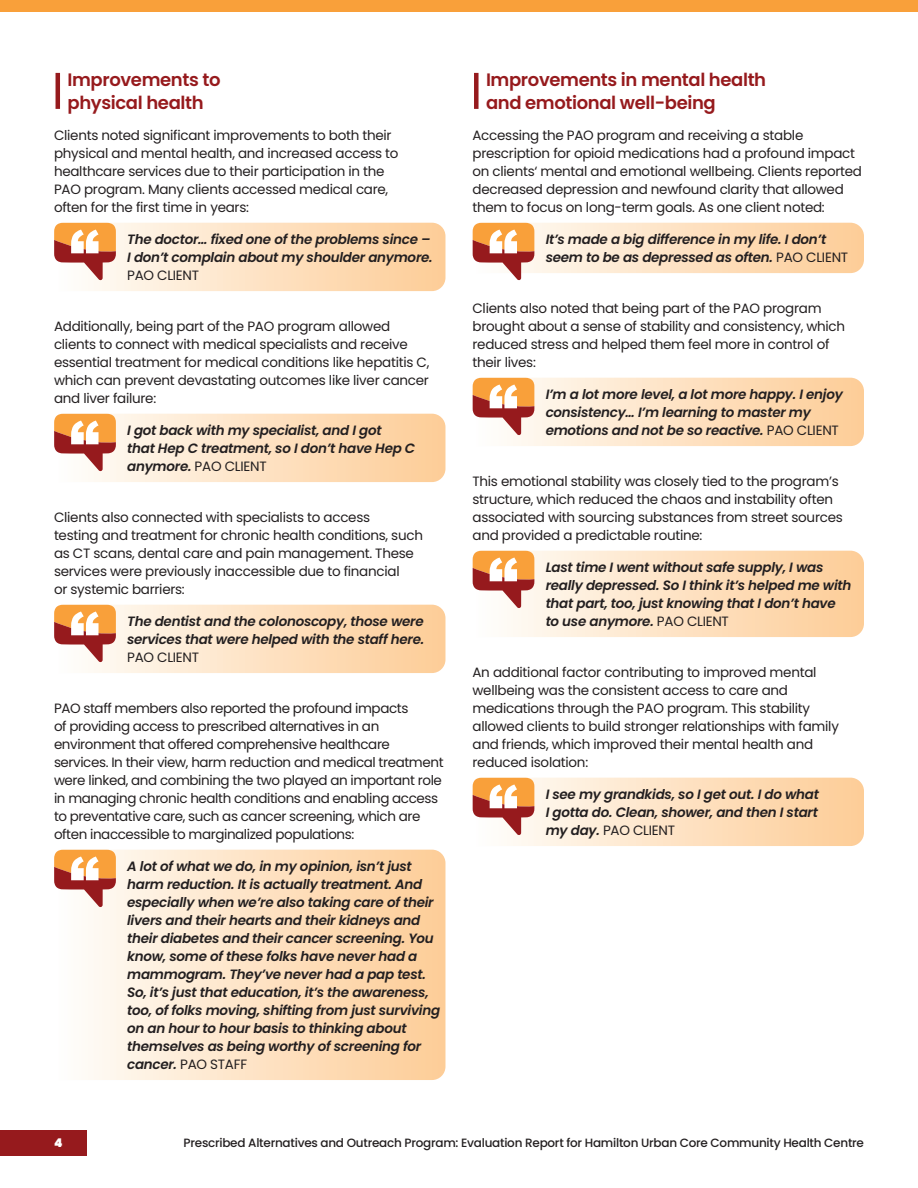
<style>
.page{position:relative;width:918px;height:1188px;background:#fff}
.page>*{position:absolute;margin:0;border:0;box-sizing:border-box;transform-origin:0 0}
.t1{font:600 18px/22.5px "Poppins";letter-spacing:-.02em;color:#961a1d}
.t2{font:13.5px/18px "Poppins";letter-spacing:-.02em;color:#231f20}
.t3{font:italic 600 13.5px/18px "Poppins";letter-spacing:-.02em;color:#231f20}
.t4{font:500 12px "Poppins";letter-spacing:-.02em;color:#231f20}
.t5{font:900 12px "Poppins";color:#fff}
.s1{font-weight:400;font-style:normal}
</style>
<div class="page">
<div style="left:0;top:0;width:918px;height:12px;background:#f9a03a"></div>
<div style="left:0;top:1130px;width:86px;height:25px;background:#961a1d"></div>
<hr style="left:56px;top:73px;width:4px;height:36px;background:#961a1d">
<svg style="left:88px;top:850px;width:358px;height:230px"></svg>
<svg style="left:54px;top:223px;width:392px;height:68px"></svg>
<svg style="left:54px;top:414px;width:392px;height:68px"></svg>
<svg style="left:54px;top:605px;width:392px;height:68px"></svg>
<svg style="left:54px;top:850px;width:62px;height:57px"></svg>
<div style="left:474px;top:73px;width:5px;height:36px;background:#961a1d"></div>
<svg style="left:472px;top:223px;width:392px;height:57px"></svg>
<svg style="left:472px;top:378px;width:392px;height:68px"></svg>
<svg style="left:472px;top:551px;width:392px;height:86px"></svg>
<svg style="left:472px;top:778px;width:392px;height:68px"></svg>
<h1 class="t1" style="left:68px;top:69px;width:155px">Improvements to physical health</h1>
<p class="t2" style="left:54px;top:127px;width:346px">Clients noted significant improvements to both their physical and mental health, and increased access to healthcare services due to their participation in the PAO program. Many clients accessed medical care, often for the first time in years:</p>
<p class="t3" style="left:127px;top:230px;width:307px">The doctor… fixed one of the problems since –<br>I don’t complain about my shoulder anymore.</p>
<p class="t2" style="left:127px;top:266px;width:73px">PAO CLIENT</p>
<p class="t2" style="left:54px;top:318px;width:377px">Additionally, being part of the PAO program allowed clients to connect with medical specialists and receive essential treatment for medical conditions like hepatitis C, which can prevent devastating outcomes like liver cancer and liver failure:</p>
<p class="t3" style="left:127px;top:421px;width:290px">I got back with my specialist, and I got<br>that Hep C treatment, so I don’t have Hep C anymore. <span class="s1">PAO CLIENT</span></p>
<p class="t2" style="left:54px;top:509px;width:370px">Clients also connected with specialists to access<br>testing and treatment for chronic health conditions, such as CT scans, dental care and pain management. These services were previously inaccessible due to financial<br>or systemic barriers:</p>
<p class="t3" style="left:127px;top:612px;width:299px">The dentist and the colonoscopy, those were services that were helped with the staff here.</p>
<p class="t2" style="left:127px;top:648px;width:73px">PAO CLIENT</p>
<p class="t2" style="left:54px;top:700px;width:391px">PAO staff members also reported the profound impacts<br>of providing access to prescribed alternatives in an environment that offered comprehensive healthcare services. In their view, harm reduction and medical treatment were linked, and combining the two played an important role in managing chronic health conditions and enabling access to preventative care, such as cancer screening, which are often inaccessible to marginalized populations:</p>
<p class="t3" style="left:127px;top:857px;width:315px">A lot of what we do, in my opinion, isn’t just harm reduction. It is actually treatment. And especially when we’re also taking care of their livers and their hearts and their kidneys and their diabetes and their cancer screening. You know, some of these folks have never had a mammogram. They’ve never had a pap test.<br>So, it’s just that education, it’s the awareness, too, of folks moving, shifting from just surviving on an hour to hour basis to thinking about themselves as being worthy of screening for cancer. <span class="s1">PAO STAFF</span></p>
<h1 class="t1" style="left:486px;top:69px;width:282px">Improvements in mental health and emotional well-being</h1>
<p class="t2" style="left:472px;top:127px;width:391px">Accessing the PAO program and receiving a stable prescription for opioid medications had a profound impact on clients‘ mental and emotional wellbeing. Clients reported decreased depression and newfound clarity that allowed them to focus on long-term goals. As one client noted:</p>
<p class="t3" style="left:546px;top:230px;width:304px">It’s made a big difference in my life. I don’t seem to be as depressed as often. <span class="s1">PAO CLIENT</span></p>
<p class="t2" style="left:472px;top:300px;width:374px">Clients also noted that being part of the PAO program brought about a sense of stability and consistency, which reduced stress and helped them feel more in control of their lives:</p>
<p class="t3" style="left:546px;top:385px;width:299px">I’m a lot more level, a lot more happy. I enjoy consistency… I’m learning to master my emotions and not be so reactive. <span class="s1">PAO CLIENT</span></p>
<p class="t2" style="left:472px;top:473px;width:372px">This emotional stability was closely tied to the program’s structure, which reduced the chaos and instability often associated with sourcing substances from street sources and provided a predictable routine:</p>
<p class="t3" style="left:546px;top:558px;width:307px">Last time I went without safe supply, I was really depressed. So I think it’s helped me with that part, too, just knowing that I don’t have to use anymore. <span class="s1">PAO CLIENT</span></p>
<p class="t2" style="left:472px;top:664px;width:368px">An additional factor contributing to improved mental wellbeing was the consistent access to care and medications through the PAO program. This stability allowed clients to build stronger relationships with family and friends, which improved their mental health and reduced isolation:</p>
<p class="t3" style="left:546px;top:785px;width:275px;text-align:justify">I see my grandkids, so I get out. I do what I gotta do. Clean, shower, and then I start my day. <span class="s1">PAO CLIENT</span></p>
<p class="t5" style="left:54px;top:1135px;width:10px">4</p>
<p class="t4" style="left:184px;top:1135px;width:682px">Prescribed Alternatives and Outreach Program: Evaluation Report for Hamilton Urban Core Community Health Centre</p>
</div>
